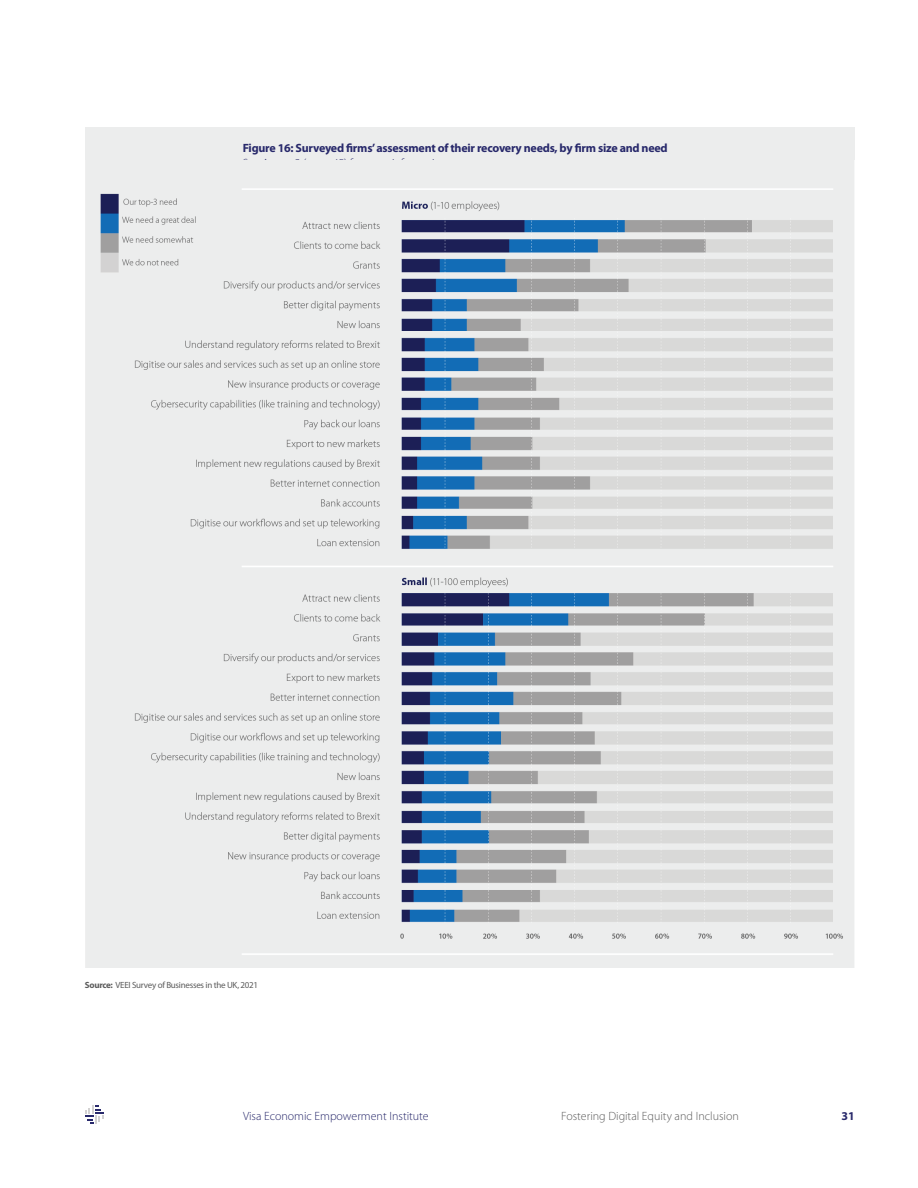
<style>
.page{position:relative;width:918px;height:1188px;background:#fff}
.page>*{position:absolute;margin:0;border:0;box-sizing:border-box;transform-origin:0 0}
.t1{font:700 12px "Myriad Pro";letter-spacing:-.02em;color:#28296b}
.t2{font:300 12px "Myriad Pro";color:#5c5c5c}
.t3{font:300 12px "Myriad Pro";color:#28296b}
.t4{font:9px "Myriad Pro";letter-spacing:-.03em;color:#5c5c5c}
.s1{font-weight:700}
</style>
<div class="page">
<svg style="left:85px;top:1106px;width:19px;height:18px"></svg>
<div style="left:85px;top:128px;width:770px;height:818px;background:#eceded"></div>
<img style="left:85px;top:188px;width:769px;height:780px">
<p class="t1" style="left:243px;top:140px;width:427px">Figure 16: Surveyed firms’ assessment of their recovery needs, by firm size and need</p>
<p class="t4" style="left:85px;top:980px;width:175px"><span class="s1">Source:</span> VEEI Survey of Businesses in the UK, 2021</p>
<p class="t3" style="left:243px;top:1109px;width:187px">Visa Economic Empowerment Institute</p>
<p class="t2" style="left:561px;top:1109px;width:179px">Fostering Digital Equity and Inclusion</p>
<p class="t1" style="left:841px;top:1108px;width:15px">31</p>
</div>
